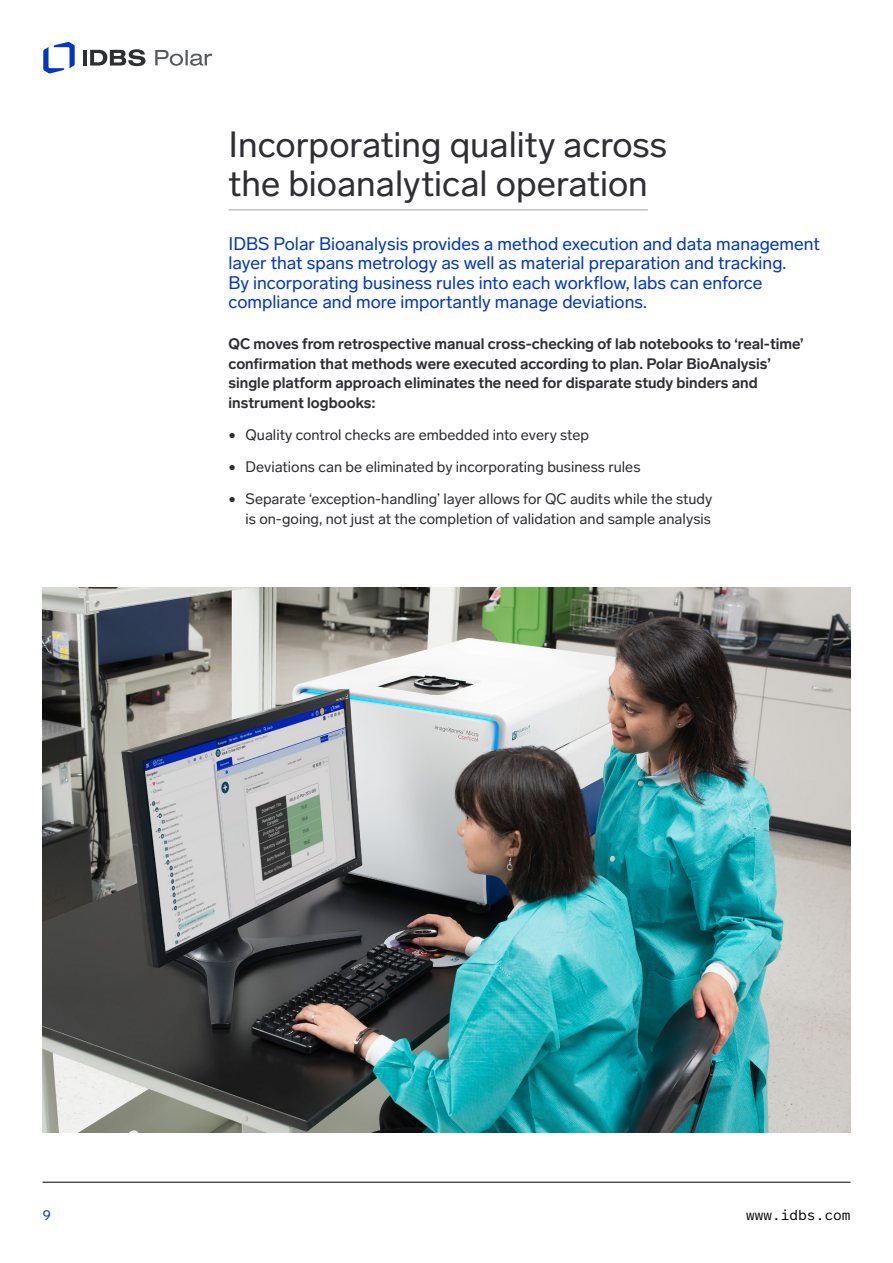
<style>
.page{position:relative;width:893px;height:1263px;background:#fff}
.page>*{position:absolute;margin:0;border:0;box-sizing:border-box;transform-origin:0 0}
.t1{font:36px/39px "Lab Grotesque";color:#2e2e33}
.t2{font:18px/19.5px "Lab Grotesque";color:#0036c6}
.t3{font:15px/19.5px "Lab Grotesque";color:#2e2e33;text-align:right}
.t4{font:700 15px/19.5px "Lab Grotesque";color:#2e2e33}
.t5{font:15px "Lab Grotesque Mono";color:#000}
.t6{font:15px "Lab Grotesque Mono";color:#0036c6}
</style>
<div class="page">
<hr style="left:43px;top:1182px;width:807px;height:1px;background:#000">
<hr style="left:229px;top:209px;width:419px;height:2px;background:#c0c1c2">
<svg style="left:43px;top:42px;width:32px;height:31px"></svg>
<hr style="left:83px;top:50px;width:4px;height:16px;background:#2d2f33">
<svg style="left:90px;top:49px;width:56px;height:17px"></svg>
<svg style="left:155px;top:50px;width:57px;height:16px"></svg>
<img style="left:43px;top:588px;width:807px;height:545px">
<h1 class="t1" style="left:229px;top:125px;width:440px">Incorporating quality across the bioanalytical operation</h1>
<p class="t2" style="left:229px;top:234px;width:593px">IDBS Polar Bioanalysis provides a method execution and data management layer that spans metrology as well as material preparation and tracking.<br>By incorporating business rules into each workflow, labs can enforce compliance and more importantly manage deviations.</p>
<p class="t4" style="left:229px;top:334px;width:576px">QC moves from retrospective manual cross-checking of lab notebooks to ‘real-time’ confirmation that methods were executed according to plan. Polar BioAnalysis’ single platform approach eliminates the need for disparate study binders and instrument logbooks:</p>
<p class="t3" style="left:229px;top:425px;width:362px">• Quality control checks are embedded into every step</p>
<p class="t3" style="left:229px;top:457px;width:413px">• Deviations can be eliminated by incorporating business rules</p>
<p class="t3" style="left:229px;top:489px;width:485px">• Separate ‘exception-handling’ layer allows for QC audits while the study is on-going, not just at the completion of validation and sample analysis</p>
<p class="t6" style="left:43px;top:1205px;width:10px">9</p>
<p class="t5" style="left:746px;top:1205px;width:106px">www.idbs.com</p>
</div>
